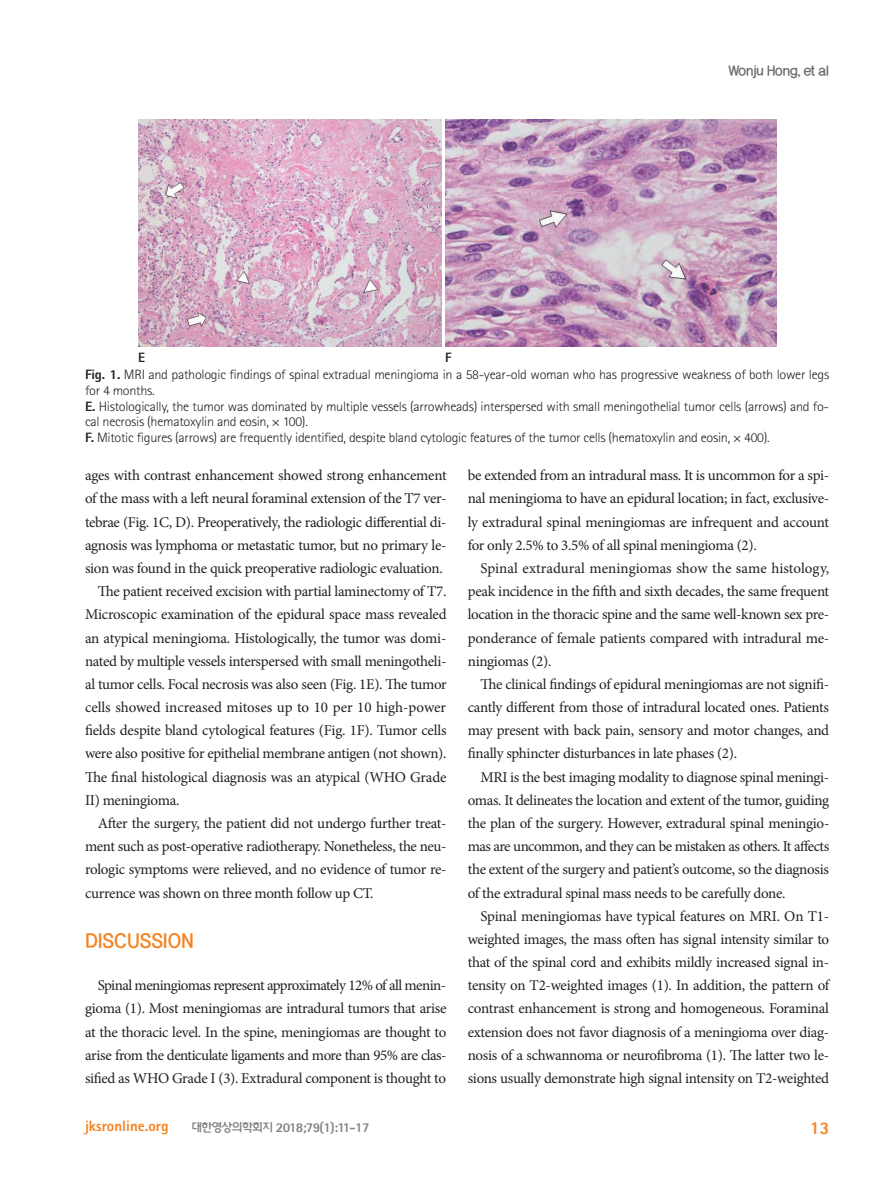
<style>
.page{position:relative;width:893px;height:1191px;background:#fff}
.page>*{position:absolute;margin:0;border:0;box-sizing:border-box;transform-origin:0 0}
.t1{font:19.5px "Y Dotum 140";letter-spacing:-.005em;color:#f58220}
.t2{font:800 18px "Rotis Sans Serif Std";color:#f58220;scale:.95 1}
.t3{font:15px/23.1px "Minion Pro";letter-spacing:-.02em;color:#231f20;text-align:justify}
.t4{font:15px "Minion Pro";color:#231f20}
.t5{font:800 15px "Rotis Sans Serif Std";color:#f58220}
.t6{font:300 13.5px/15.8px "Rotis Sans Serif Std";letter-spacing:-.02em;color:#231f20;scale:1.05 1}
.t7{font:800 13.5px "Rotis Sans Serif Std";letter-spacing:-.05em;color:#808285}
.t8{font:13.5px "Y Dotum 140";letter-spacing:-.05em;color:#6c6d70}
.t9{font:800 13.5px "Rotis Sans Serif Std";color:#231f20}
.s1{font-weight:800}
.s2{font-family:"Y Dotum 140";font-weight:400;font-size:12px}
</style>
<div class="page">
<img style="left:138px;top:119px;width:303px;height:227px">
<img style="left:445px;top:119px;width:331px;height:227px">
<p class="t8" style="left:728px;top:63px;width:103px">WONJU HONG, ET AL</p>
<p class="t6" style="left:85px;top:348px;width:710px;line-height:17.4px;text-indent:360px"><span class="s1">F<br>Fig. 1.</span> MRI and pathologic findings of spinal extradual meningioma in a 58-year-old woman who has progressive weakness of both lower legs</p>
<p class="t6" style="left:85px;top:382px;width:710px">for 4 months.<br><span class="s1">E.</span> Histologically, the tumor was dominated by multiple vessels (arrowheads) interspersed with small meningothelial tumor cells (arrows) and fo&shy;cal necrosis (hematoxylin and eosin, × 100).<br><span class="s1">F.</span> Mitotic figures (arrows) are frequently identified, despite bland cytologic features of the tumor cells (hematoxylin and eosin, × 400).</p>
<p class="t9" style="left:138px;top:348px;width:9px">E</p>
<p class="t3" style="left:85px;top:464px;width:363px">ages with contrast enhancement showed strong enhancement</p>
<p class="t3" style="left:85px;top:487px;width:363px">of the mass with a left neural foraminal extension of the T7 ver-</p>
<p class="t3" style="left:85px;top:510px;width:363px">tebrae (Fig. 1C, D). Preoperatively, the radiologic differential di-</p>
<p class="t3" style="left:85px;top:533px;width:363px">agnosis was lymphoma or metastatic tumor, but no primary le-</p>
<p class="t3" style="left:85px;top:556px;width:359px">sion was found in the quick preoperative radiologic evaluation.</p>
<p class="t3" style="left:98px;top:580px;width:350px">The patient received excision with partial laminectomy of T7.</p>
<p class="t3" style="left:85px;top:603px;width:363px">Microscopic examination of the epidural space mass revealed</p>
<p class="t3" style="left:85px;top:626px;width:363px">an atypical meningioma. Histologically, the tumor was domi-</p>
<p class="t3" style="left:85px;top:649px;width:363px">nated by multiple vessels interspersed with small meningotheli-</p>
<p class="t3" style="left:85px;top:672px;width:363px">al tumor cells. Focal necrosis was also seen (Fig. 1E). The tumor</p>
<p class="t4" style="left:85px;top:697px;width:363px">cells showed increased mitoses up to 10 per 10 high-power</p>
<p class="t3" style="left:85px;top:719px;width:363px">fields despite bland cytological features (Fig. 1F). Tumor cells</p>
<p class="t3" style="left:85px;top:742px;width:363px">were also positive for epithelial membrane antigen (not shown).</p>
<p class="t3" style="left:85px;top:765px;width:363px">The final histological diagnosis was an atypical (WHO Grade</p>
<p class="t3" style="left:85px;top:788px;width:96px">II) meningioma.</p>
<p class="t3" style="left:98px;top:811px;width:350px">After the surgery, the patient did not undergo further treat-</p>
<p class="t3" style="left:85px;top:835px;width:363px">ment such as post-operative radiotherapy. Nonetheless, the neu-</p>
<p class="t3" style="left:85px;top:858px;width:363px">rologic symptoms were relieved, and no evidence of tumor re-</p>
<p class="t3" style="left:85px;top:881px;width:290px">currence was shown on three month follow up CT.</p>
<h1 class="t1" style="left:85px;top:930px;width:89px">DISCUSSION</h1>
<p class="t3" style="left:85px;top:974px;width:363px;text-indent:13px">Spinal meningiomas represent approximately 12% of all menin&shy;gioma (1). Most meningiomas are intradural tumors that arise at the thoracic level. In the spine, meningiomas are thought to arise from the denticulate ligaments and more than 95% are clas&shy;sified as WHO Grade I (3). Extradural component is thought to</p>
<p class="t5" style="left:85px;top:1116px;width:85px">jksronline.org</p>
<p class="t7" style="left:191px;top:1118px;width:180px"><span class="s2">대한영상의학회지</span> 2018;79(1):11-17</p>
<p class="t3" style="left:468px;top:464px;width:363px">be extended from an intradural mass. It is uncommon for a spi&shy;nal meningioma to have an epidural location; in fact, exclusive&shy;ly extradural spinal meningiomas are infrequent and account for only 2.5% to 3.5% of all spinal meningioma (2).</p>
<p class="t3" style="left:468px;top:556px;width:363px;text-indent:13px">Spinal extradural meningiomas show the same histology, peak incidence in the fifth and sixth decades, the same frequent location in the thoracic spine and the same well-known sex pre&shy;ponderance of female patients compared with intradural me&shy;ningiomas (2).</p>
<p class="t3" style="left:468px;top:672px;width:363px;text-indent:13px">The clinical findings of epidural meningiomas are not signifi&shy;cantly different from those of intradural located ones. Patients may present with back pain, sensory and motor changes, and finally sphincter disturbances in late phases (2).</p>
<p class="t3" style="left:468px;top:765px;width:363px;text-indent:13px">MRI is the best imaging modality to diagnose spinal meningi&shy;omas. It delineates the location and extent of the tumor, guiding the plan of the surgery. However, extradural spinal meningio&shy;mas are uncommon, and they can be mistaken as others. It affects the extent of the surgery and patient’s outcome, so the diagnosis of the extradural spinal mass needs to be carefully done.</p>
<p class="t3" style="left:468px;top:904px;width:363px;text-indent:13px">Spinal meningiomas have typical features on MRI. On T1- weighted images, the mass often has signal intensity similar to that of the spinal cord and exhibits mildly increased signal in&shy;tensity on T2-weighted images (1). In addition, the pattern of contrast enhancement is strong and homogeneous. Foraminal extension does not favor diagnosis of a meningioma over diag&shy;nosis of a schwannoma or neurofibroma (1). The latter two le&shy;sions usually demonstrate high signal intensity on T2-weighted</p>
<p class="t2" style="left:810px;top:1116px;width:22px">13</p>
</div>
